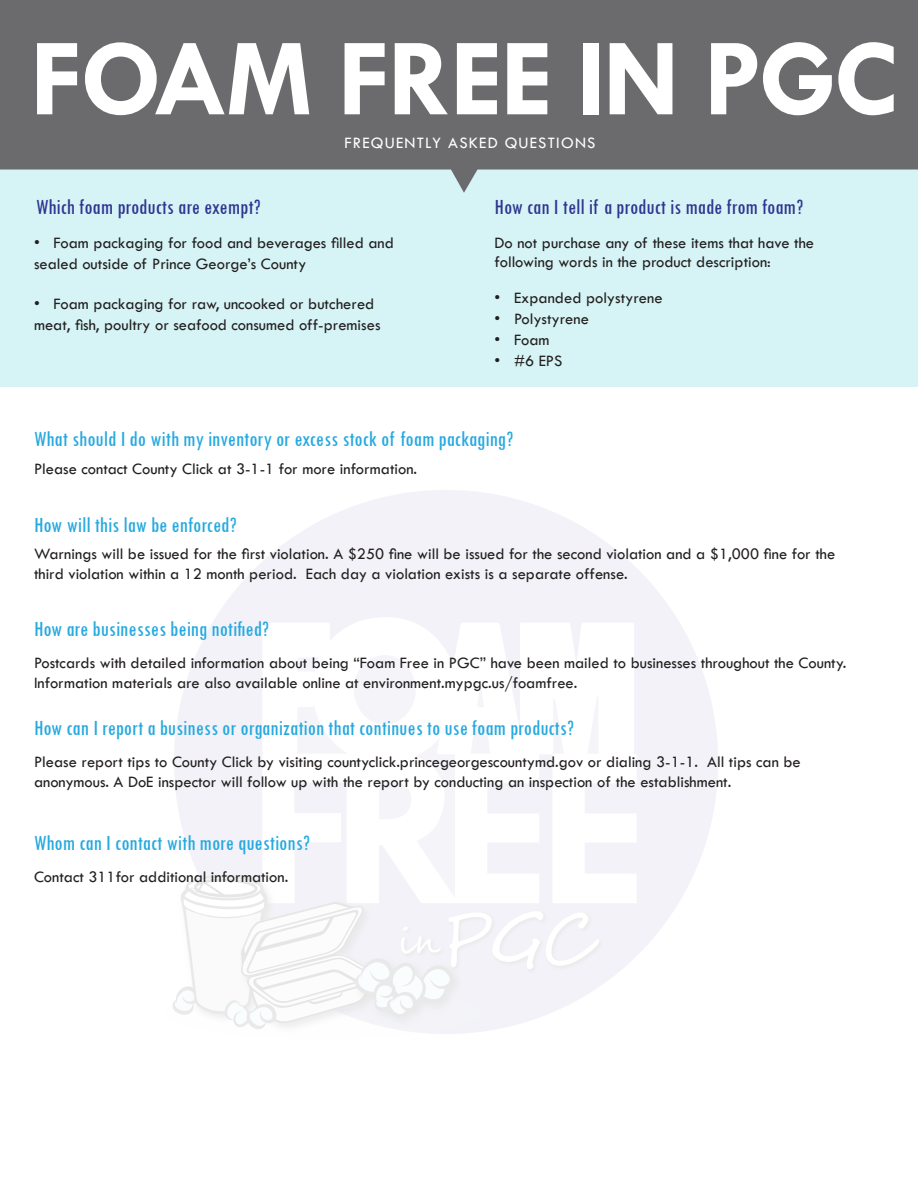
<style>
.page{position:relative;width:918px;height:1188px;background:#fff}
.page>*{position:absolute;margin:0;border:0;box-sizing:border-box;transform-origin:0 0}
.t1{font:700 111px "Tw Cen";letter-spacing:-.025em;color:#fff}
.t2{font:condensed 22.5px "Tw Cen";color:#25a9e0}
.t3{font:condensed 22.5px "Tw Cen";color:#2f3590}
.t4{font:16.5px/19.8px "Tw Cen";color:#231f20}
.t5{font:16.5px "Tw Cen";letter-spacing:.075em;color:#fff}
</style>
<div class="page">
<svg style="left:196px;top:490px;width:522px;height:496px;fill:#f2f2f8"></svg>
<img style="left:599px;top:907px;width:8px;height:70px">
<svg style="left:172px;top:655px;width:427px;height:379px"></svg>
<div style="left:0;top:167px;width:918px;height:220px;background:#d6f4f6"></div>
<div style="left:0;top:0;width:918px;height:170px;background:#6b6b6e"></div>
<svg style="left:450px;top:169px;width:28px;height:24px"></svg>
<p class="t1" style="left:30px;top:13px;width:870px">FOAM FREE IN PGC</p>
<p class="t5" style="left:345px;top:133px;width:253px">FREQUENTLY ASKED QUESTIONS</p>
<p class="t3" style="left:36px;top:193px;width:226px">Which foam products are exempt?</p>
<p class="t4" style="left:34px;top:232px;width:361px;line-height:21px">• Foam packaging for food and beverages filled and sealed outside of Prince George’s County</p>
<p class="t4" style="left:34px;top:293px;width:348px;line-height:21px">• Foam packaging for raw, uncooked or butchered meat, fish, poultry or seafood consumed off-premises</p>
<p class="t3" style="left:495px;top:193px;width:310px">How can I tell if a product is made from foam?</p>
<p class="t4" style="left:495px;top:233px;width:321px">Do not purchase any of these items that have the following words in the product description:</p>
<p class="t4" style="left:495px;top:288px;width:170px">• Expanded polystyrene</p>
<p class="t4" style="left:495px;top:309px;width:96px">• Polystyrene</p>
<p class="t4" style="left:495px;top:330px;width:56px">• Foam</p>
<p class="t4" style="left:495px;top:351px;width:69px">• #6 EPS</p>
<p class="t2" style="left:34px;top:425px;width:481px">What should I do with my inventory or excess stock of foam packaging?</p>
<p class="t4" style="left:34px;top:459px;width:385px">Please contact County Click at 3-1-1 for more information.</p>
<p class="t2" style="left:34px;top:511px;width:204px">How will this law be enforced?</p>
<p class="t4" style="left:34px;top:544px;width:803px">Warnings will be issued for the first violation. A $250 fine will be issued for the second violation and a $1,000 fine for the third violation within a 12 month period. Each day a violation exists is a separate offense.</p>
<p class="t2" style="left:34px;top:615px;width:237px">How are businesses being notified?</p>
<p class="t4" style="left:34px;top:653px;width:814px">Postcards with detailed information about being “Foam Free in PGC” have been mailed to businesses throughout the County.<br>Information materials are also available online at environment.mypgc.us/foamfree.</p>
<p class="t2" style="left:34px;top:714px;width:542px">How can I report a business or organization that continues to use foam products?</p>
<p class="t4" style="left:34px;top:752px;width:768px">Please report tips to County Click by visiting countyclick.princegeorgescountymd.gov or dialing 3-1-1. All tips can be anonymous. A DoE inspector will follow up with the report by conducting an inspection of the establishment.</p>
<p class="t2" style="left:34px;top:829px;width:278px">Whom can I contact with more questions?</p>
<p class="t4" style="left:34px;top:867px;width:256px">Contact 311for additional information.</p>
</div>
